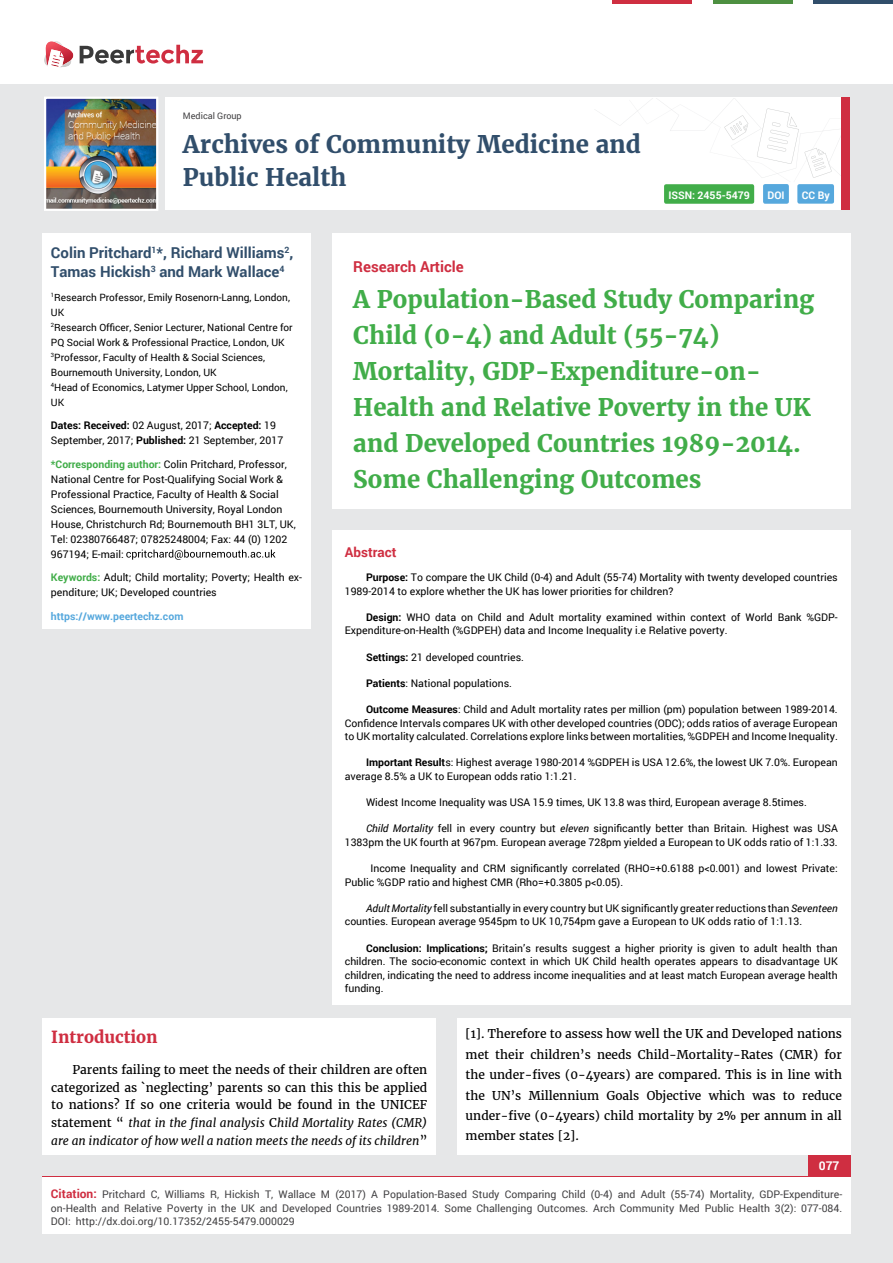
<style>
.page{position:relative;width:893px;height:1263px;background:#e6e7e8}
.page>*{position:absolute;margin:0;border:0;box-sizing:border-box;transform-origin:0 0}
.t1{font:700 24px/36px "Merriweather";color:#41ad49}
.t2{font:700 24px/33px "Merriweather";color:#314e6b}
.t3{font:700 16.5px "Merriweather";color:#cf2e41}
.t4{font:700 15px/19.5px "Roboto";color:#314e6b}
.t5{font:700 15px "Roboto";color:#cf2e41}
.t6{font:700 13.5px "Roboto";color:#cf2e41}
.t7{font:12px/20.4px "Merriweather";color:#000;text-align:justify}
.t8{font:700 12px "Roboto";color:#fff}
.t9{font:10.5px/13.5px "Roboto";color:#000}
.t10{font:10.5px/13.5px "Roboto";color:#414042;text-align:justify}
.t11{font:700 10.5px "Roboto";color:#56a8dd}
.t12{font:700 10.5px "Roboto";color:#fff}
.t13{font:10.05px/15px "Roboto";color:#000}
.t14{font:9px "Roboto";color:#414042}
.s1{font-weight:700}
.s2{font-weight:700;color:#41ad49}
.s3{font-style:italic}
.s4{font-weight:700;font-size:12px;color:#cf2e41}
</style>
<div class="page">
<div style="left:165px;top:98px;width:684px;height:112px;background:#fff"></div>
<svg style="left:596px;top:99px;width:245px;height:79px"></svg>
<div style="left:841px;top:98px;width:8px;height:112px;background:#cf2e41"></div>
<img style="left:44px;top:97px;width:114px;height:114px">
<div style="left:0;top:0;width:893px;height:83px;background:#fff"></div>
<svg style="left:44px;top:41px;width:159px;height:27px"></svg>
<div style="left:664px;top:184px;width:90px;height:20px;background:#41ad49;border-radius:2px"></div>
<div style="left:763px;top:184px;width:26px;height:20px;background:#56a8dd;border-radius:2px"></div>
<div style="left:797px;top:184px;width:37px;height:20px;background:#56a8dd;border-radius:2px"></div>
<hr style="left:713px;top:0;width:79px;height:3px;background:#4d9041">
<hr style="left:612px;top:0;width:80px;height:3px;background:#cf2e41">
<hr style="left:813px;top:0;width:80px;height:3px;background:#314e6b">
<div style="left:808px;top:1154px;width:42px;height:43px;background:#cf2e41"></div>
<div style="left:42px;top:1177px;width:809px;height:57px;background:#fff"></div>
<div style="left:332px;top:530px;width:518px;height:475px;background:#fff"></div>
<div style="left:332px;top:233px;width:518px;height:276px;background:#fff"></div>
<div style="left:42px;top:233px;width:269px;height:395px;background:#fff"></div>
<svg style="left:126px;top:550px;width:150px;height:10px"></svg>
<div style="left:43px;top:1018px;width:393px;height:136px;background:#fff"></div>
<div style="left:457px;top:1018px;width:393px;height:136px;background:#fff"></div>
<p class="t14" style="left:183px;top:110px;width:60px">Medical Group</p>
<h1 class="t2" style="left:183px;top:128px;width:459px">Archives of Community Medicine and<br>Public Health</h1>
<p class="t12" style="left:668px;top:188px;width:83px">ISSN: 2455-5479</p>
<p class="t12" style="left:767px;top:188px;width:19px">DOI</p>
<p class="t12" style="left:802px;top:188px;width:29px">CC By</p>
<h3 class="t4" style="left:51px;top:242px;width:244px">Colin Pritchard<sup>1</sup>*, Richard Williams<sup>2</sup>,<br>Tamas Hickish<sup>3</sup> and Mark Wallace<sup>4</sup></h3>
<p class="t13" style="left:51px;top:289px;width:243px"><sup>1</sup>Research Professor, Emily Rosenorn-Lanng, London, UK<br><sup>2</sup>Research Officer, Senior Lecturer, National Centre for PQ Social Work &amp; Professional Practice, London, UK <sup>3</sup>Professor, Faculty of Health &amp; Social Sciences, Bournemouth University, London, UK<br><sup>4</sup>Head of Economics, Latymer Upper School, London, UK</p>
<p class="t9" style="left:51px;top:417px;width:234px;line-height:15px"><span class="s1">Dates: Received:</span> 02 August, 2017; <span class="s1">Accepted:</span> 19<br>September, 2017; <span class="s1">Published:</span> 21 September, 2017</p>
<p class="t9" style="left:51px;top:456px;width:246px;line-height:15px"><span class="s2">*Corresponding author:</span> Colin Pritchard, Professor, National Centre for Post-Qualifying Social Work &amp; Professional Practice, Faculty of Health &amp; Social Sciences, Bournemouth University, Royal London House, Christchurch Rd; Bournemouth BH1 3LT, UK, Tel: 02380766487; 07825248004; Fax: 44 (0) 1202<br>967194; E-mail:</p>
<p class="t9" style="left:51px;top:569px;width:253px;line-height:15px"><span class="s2">Keywords:</span> Adult; Child mortality; Poverty; Health ex&shy;penditure; UK; Developed countries</p>
<p class="t11" style="left:51px;top:609px;width:134px">https://www.peertechz.com</p>
<h3 class="t5" style="left:353px;top:256px;width:112px">Research Article</h3>
<h1 class="t1" style="left:353px;top:281px;width:463px">A Population-Based Study Comparing Child (0-4) and Adult (55-74)<br>Mortality, GDP-Expenditure-on-Health and Relative Poverty in the UK and Developed Countries 1989-2014.<br>Some Challenging Outcomes</h1>
<p class="t6" style="left:345px;top:543px;width:53px">Abstract</p>
<p class="t9" style="left:345px;top:570px;width:494px;text-indent:21px"><span class="s1">Purpose:</span> To compare the UK Child (0-4) and Adult (55-74) Mortality with twenty developed countries<br>1989-2014 to explore whether the UK has lower priorities for children?</p>
<p class="t9" style="left:345px;top:610px;width:494px;text-indent:21px"><span class="s1">Design:</span> WHO data on Child and Adult mortality examined within context of World Bank %GDP-<br>Expenditure-on-Health (%GDPEH) data and Income Inequality i.e Relative poverty.</p>
<p class="t9" style="left:366px;top:650px;width:159px"><span class="s1">Settings:</span> 21 developed countries.</p>
<p class="t9" style="left:366px;top:676px;width:148px"><span class="s1">Patients</span>: National populations.</p>
<p class="t9" style="left:345px;top:702px;width:494px;text-align:justify;text-indent:21px"><span class="s1">Outcome Measures</span>: Child and Adult mortality rates per million (pm) population between 1989-2014.<br>Confidence Intervals compares UK with other developed countries (ODC); odds ratios of average European to UK mortality calculated. Correlations explore links between mortalities, %GDPEH and Income Inequality.</p>
<p class="t9" style="left:345px;top:756px;width:494px;text-indent:21px"><span class="s1">Important Result</span>s: Highest average 1980-2014 %GDPEH is USA 12.6%, the lowest UK 7.0%. European average 8.5% a UK to European odds ratio 1:1.21.</p>
<p class="t9" style="left:366px;top:795px;width:442px">Widest Income Inequality was USA 15.9 times, UK 13.8 was third, European average 8.5times.</p>
<p class="t9" style="left:345px;top:822px;width:494px;text-align:right"><span class="s3">Child Mortality</span> fell in every country but <span class="s3">eleven</span> significantly better than Britain. Highest was USA<br>1383pm the UK fourth at 967pm. European average 728pm yielded a European to UK odds ratio of 1:1.33.</p>
<p class="t9" style="left:345px;top:861px;width:494px;text-indent:26px">Income Inequality and CRM significantly correlated (RHO=+0.6188 p&lt;0.001) and lowest Private:<br>Public %GDP ratio and highest CMR (Rho=+0.3805 p&lt;0.05).</p>
<p class="t9" style="left:345px;top:901px;width:494px;text-indent:21px"><span class="s3">Adult Mortality</span> fell substantially in every country but UK significantly greater reductions than <span class="s3">Seventeen </span>counties. European average 9545pm to UK 10,754pm gave a European to UK odds ratio of 1:1.13.</p>
<p class="t9" style="left:345px;top:941px;width:494px;text-align:justify;text-indent:21px"><span class="s1">Conclusion: Implications;</span> Britain’s results suggest a higher priority is given to adult health than children. The socio-economic context in which UK Child health operates appears to disadvantage UK children, indicating the need to address income inequalities and at least match European average health funding.</p>
<h2 class="t3" style="left:51px;top:1027px;width:108px">Introduction</h2>
<p class="t7" style="left:51px;top:1061px;width:378px;line-height:17.9px;text-indent:21px">Parents failing to meet the needs of their children are often categorized as `neglecting’ parents so can this this be applied to nations? If so one criteria would be found in the UNICEF statement “ <span class="s3">that in the final analysis</span> C<span class="s3">hild Mortality Rates (CMR) are an indicator of how well a nation meets the needs of its children</span>”</p>
<p class="t7" style="left:466px;top:1024px;width:378px">[1]. Therefore to assess how well the UK and Developed nations met their children’s needs Child-Mortality-Rates (CMR) for the under-fives (0-4years) are compared. This is in line with the UN’s Millennium Goals Objective which was to reduce under-five (0-4years) child mortality by 2% per annum in all member states [2].</p>
<p class="t8" style="left:819px;top:1158px;width:22px">077</p>
<p class="t10" style="left:51px;top:1188px;width:793px"><span class="s4">Citation:</span> Pritchard C, Williams R, Hickish T, Wallace M (2017) A Population-Based Study Comparing Child (0-4) and Adult (55-74) Mortality, GDP-Expenditure&shy;on-Health and Relative Poverty in the UK and Developed Countries 1989-2014. Some Challenging Outcomes. Arch Community Med Public Health 3(2): 077-084.<br>DOI: http://dx.doi.org/10.17352/2455-5479.000029</p>
</div>
